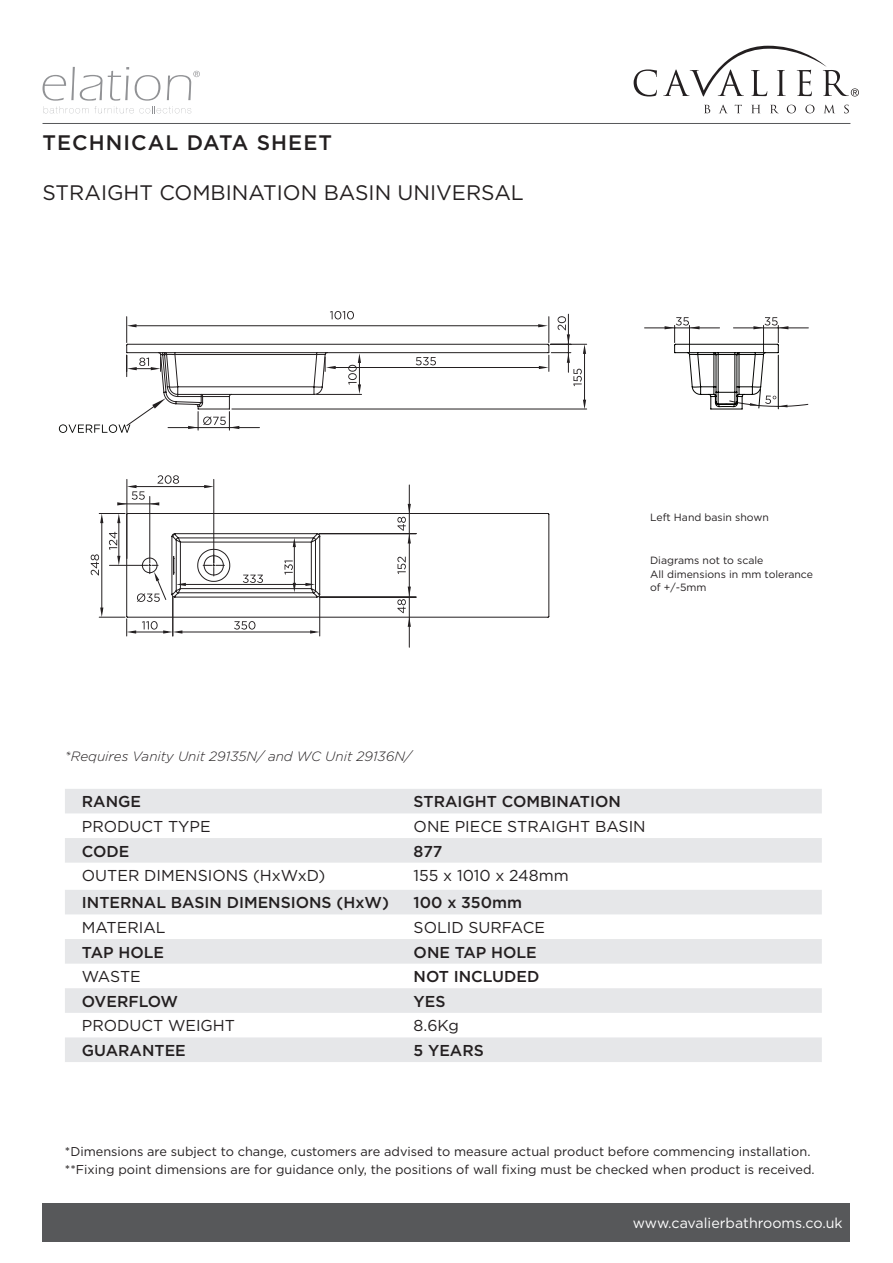
<style>
.page{position:relative;width:893px;height:1263px;background:#fff}
.page>*{position:absolute;margin:0;border:0;box-sizing:border-box;transform-origin:0 0}
.t1{font:21px "Gotham";color:#231f20}
.t2{font:500 21px "Gotham";letter-spacing:.05em;color:#231f20}
.t3{font:500 15.75px "Gotham";color:#231f20}
.t4{font:15.75px "Gotham";color:#231f20}
.t5{font:14.25px "Gotham";color:#fff}
.t6{font:italic 300 13.5px "Gotham";color:#231f20}
.t7{font:12.75px "Gotham";color:#231f20}
.t8{font:10.5px/13.5px "Gotham";color:#231f20}
</style>
<div class="page">
<div style="left:43px;top:1203px;width:807px;height:39px;background:#57585a"></div>
<hr style="left:43px;top:123px;width:807px;height:1px;background:#57585a">
<svg style="left:634px;top:69px;width:23px;height:27px"></svg>
<svg style="left:663px;top:46px;width:196px;height:50px"></svg>
<svg style="left:705px;top:105px;width:144px;height:8px"></svg>
<svg style="left:43px;top:67px;width:157px;height:46px"></svg>
<svg style="left:65px;top:789px;width:757px;height:273px;fill:#e6e7e9"></svg>
<svg style="left:91px;top:554px;width:8px;height:21px"></svg>
<svg style="left:330px;top:311px;width:24px;height:3px"></svg>
<svg style="left:59px;top:424px;width:40px;height:9px"></svg>
<svg style="left:99px;top:314px;width:710px;height:322px"></svg>
<hr style="left:319px;top:597px;width:1px;height:39px;background:#231f20">
<hr style="left:173px;top:597px;width:1px;height:39px;background:#231f20">
<svg style="left:125px;top:343px;width:425px;height:275px"></svg>
<hr style="left:132px;top:325px;width:411px;height:1px;background:#231f20">
<svg style="left:538px;top:324px;width:10px;height:3px"></svg>
<svg style="left:127px;top:324px;width:9px;height:3px"></svg>
<svg style="left:127px;top:358px;width:33px;height:12px"></svg>
<hr style="left:132px;top:632px;width:36px;height:1px;background:#231f20">
<svg style="left:127px;top:630px;width:9px;height:4px"></svg>
<hr style="left:178px;top:632px;width:137px;height:1px;background:#231f20">
<svg style="left:310px;top:630px;width:10px;height:4px"></svg>
<svg style="left:142px;top:621px;width:40px;height:13px"></svg>
<hr style="left:132px;top:486px;width:77px;height:1px;background:#231f20">
<svg style="left:204px;top:485px;width:10px;height:3px"></svg>
<svg style="left:117px;top:475px;width:62px;height:30px"></svg>
<svg style="left:137px;top:565px;width:29px;height:37px"></svg>
<hr style="left:182px;top:584px;width:128px;height:1px;background:#231f20">
<svg style="left:305px;top:583px;width:10px;height:3px"></svg>
<svg style="left:176px;top:583px;width:10px;height:3px"></svg>
<svg style="left:188px;top:417px;width:51px;height:12px"></svg>
<svg style="left:665px;top:317px;width:34px;height:12px"></svg>
<svg style="left:753px;top:317px;width:35px;height:12px"></svg>
<hr style="left:332px;top:367px;width:211px;height:1px;background:#231f20">
<svg style="left:539px;top:366px;width:9px;height:3px"></svg>
<svg style="left:326px;top:366px;width:10px;height:3px"></svg>
<hr style="left:584px;top:349px;width:1px;height:55px;background:#231f20">
<svg style="left:583px;top:344px;width:3px;height:10px"></svg>
<svg style="left:583px;top:400px;width:3px;height:9px"></svg>
<hr style="left:409px;top:485px;width:1px;height:162px;background:#231f20">
<svg style="left:397px;top:587px;width:14px;height:40px"></svg>
<svg style="left:397px;top:504px;width:14px;height:39px"></svg>
<hr style="left:102px;top:519px;width:1px;height:93px;background:#231f20">
<svg style="left:100px;top:513px;width:3px;height:10px"></svg>
<svg style="left:100px;top:607px;width:3px;height:10px"></svg>
<hr style="left:119px;top:519px;width:1px;height:39px;background:#231f20">
<svg style="left:117px;top:513px;width:3px;height:10px"></svg>
<svg style="left:117px;top:556px;width:3px;height:9px"></svg>
<hr style="left:294px;top:542px;width:1px;height:45px;background:#231f20">
<svg style="left:293px;top:537px;width:3px;height:10px"></svg>
<svg style="left:293px;top:583px;width:3px;height:9px"></svg>
<svg style="left:348px;top:353px;width:13px;height:41px"></svg>
<svg style="left:567px;top:353px;width:3px;height:10px"></svg>
<svg style="left:558px;top:316px;width:12px;height:28px"></svg>
<svg style="left:673px;top:343px;width:136px;height:67px"></svg>
<hr style="left:127px;top:479px;width:1px;height:79px;background:#231f20">
<p class="t2" style="left:43px;top:129px;width:291px">TECHNICAL DATA SHEET</p>
<p class="t1" style="left:43px;top:179px;width:483px">STRAIGHT COMBINATION BASIN UNIVERSAL</p>
<p class="t6" style="left:65px;top:747px;width:348px">*Requires Vanity Unit 29135N/ and WC Unit 29136N/</p>
<p class="t8" style="left:650px;top:511px;width:120px">Left Hand basin shown</p>
<p class="t8" style="left:650px;top:554px;width:115px">Diagrams not to scale</p>
<p class="t8" style="left:650px;top:567px;width:164px">All dimensions in mm tolerance of +/-5mm</p>
<p class="t3" style="left:82px;top:791px;width:61px">RANGE</p>
<p class="t3" style="left:414px;top:791px;width:209px">STRAIGHT COMBINATION</p>
<p class="t4" style="left:82px;top:816px;width:130px">PRODUCT TYPE</p>
<p class="t4" style="left:414px;top:816px;width:234px">ONE PIECE STRAIGHT BASIN</p>
<p class="t3" style="left:82px;top:841px;width:49px">CODE</p>
<p class="t3" style="left:414px;top:841px;width:30px">877</p>
<p class="t4" style="left:82px;top:865px;width:245px">OUTER DIMENSIONS (HxWxD)</p>
<p class="t4" style="left:414px;top:865px;width:157px">155 x 1010 x 248mm</p>
<p class="t3" style="left:82px;top:892px;width:309px">INTERNAL BASIN DIMENSIONS (HxW)</p>
<p class="t3" style="left:414px;top:892px;width:110px">100 x 350mm</p>
<p class="t4" style="left:82px;top:917px;width:85px">MATERIAL</p>
<p class="t4" style="left:414px;top:917px;width:133px">SOLID SURFACE</p>
<p class="t3" style="left:82px;top:942px;width:84px">TAP HOLE</p>
<p class="t3" style="left:414px;top:942px;width:125px">ONE TAP HOLE</p>
<p class="t4" style="left:82px;top:966px;width:60px">WASTE</p>
<p class="t3" style="left:414px;top:966px;width:127px">NOT INCLUDED</p>
<p class="t3" style="left:82px;top:991px;width:98px">OVERFLOW</p>
<p class="t3" style="left:414px;top:991px;width:33px">YES</p>
<p class="t4" style="left:82px;top:1016px;width:155px">PRODUCT WEIGHT</p>
<p class="t4" style="left:414px;top:1016px;width:47px">8.6Kg</p>
<p class="t3" style="left:82px;top:1040px;width:105px">GUARANTEE</p>
<p class="t3" style="left:414px;top:1040px;width:72px">5 YEARS</p>
<p class="t7" style="left:65px;top:1144px;width:747px">*Dimensions are subject to change, customers are advised to measure actual product before commencing installation.</p>
<p class="t7" style="left:65px;top:1161px;width:751px">**Fixing point dimensions are for guidance only, the positions of wall fixing must be checked when product is received.</p>
<p class="t5" style="left:633px;top:1214px;width:211px">www.cavalierbathrooms.co.uk</p>
</div>
